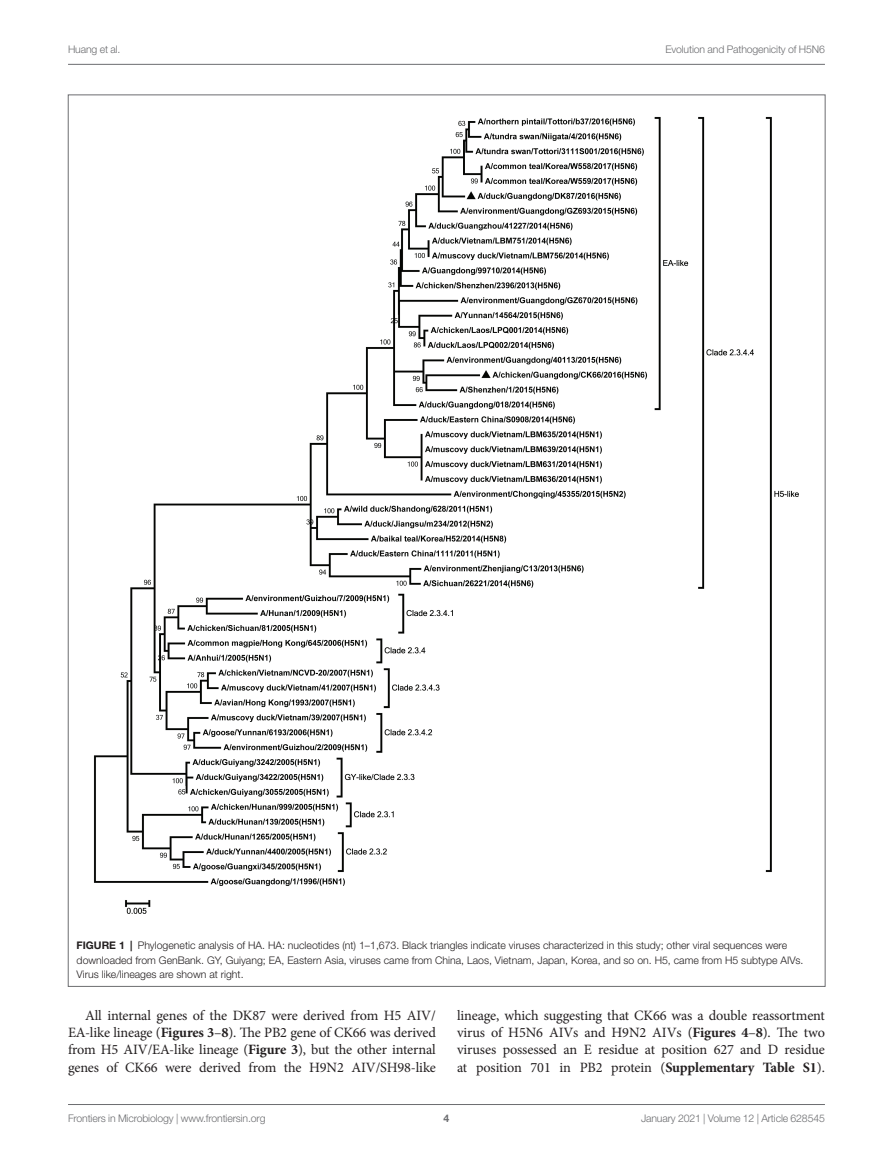
<style>
.page{position:relative;width:893px;height:1170px;background:#fff}
.page>*{position:absolute;margin:0;border:0;box-sizing:border-box;transform-origin:0 0}
.TEXT{font:14.25px/17.2px "Minion Pro";letter-spacing:-.01em;color:#231f20;text-align:justify}
.FIG_LEG{font:300 10.5px/14.2px "Helvetica Neue LT Std";color:#231f20}
.t1{font:300 10.5px "Helvetica Neue LT Std";letter-spacing:-.015em;color:#6c6d70}
.t2{font:700 10.5px "Helvetica Neue LT Std";color:#6c6d70}
.s1{font-weight:700}
</style>
<div class="page">
<hr style="left:68px;top:64px;width:757px;height:1px;background:#6c6d70">
<hr style="left:68px;top:1104px;width:757px;height:1px;background:#6c6d70">
<img style="left:94px;top:116px;width:705px;height:798px">
<p class="t1" style="left:68px;top:42px;width:54px">Huang et al.</p>
<p class="t1" style="left:665px;top:42px;width:161px">Evolution and Pathogenicity of H5N6</p>
<p class="FIG_LEG" style="left:77px;top:938px;width:728px"><span class="s1">FIGURE 1 |</span> Phylogenetic analysis of HA. HA: nucleotides (nt) 1–1,673. Black triangles indicate viruses characterized in this study; other viral sequences were downloaded from GenBank. GY, Guiyang; EA, Eastern Asia, viruses came from China, Laos, Vietnam, Japan, Korea, and so on. H5, came from H5 subtype AIVs.<br>Virus like/lineages are shown at right.</p>
<p class="TEXT" style="left:68px;top:1006px;width:369px;text-indent:17px">All internal genes of the DK87 were derived from H5 AIV/ EA-like lineage (<span class="s1">Figures 3</span>–<span class="s1">8</span>). The PB2 gene of CK66 was derived from H5 AIV/EA-like lineage (<span class="s1">Figure 3</span>), but the other internal genes of CK66 were derived from the H9N2 AIV/SH98-like</p>
<p class="TEXT" style="left:457px;top:1006px;width:369px">lineage, which suggesting that CK66 was a double reassortment virus of H5N6 AIVs and H9N2 AIVs (<span class="s1">Figures 4</span>–<span class="s1">8</span>). The two viruses possessed an E residue at position 627 and D residue at position 701 in PB2 protein (<span class="s1">Supplementary Table S1</span>).</p>
<p class="t1" style="left:68px;top:1111px;width:199px">Frontiers in Microbiology | www.frontiersin.org</p>
<p class="t2" style="left:444px;top:1111px;width:7px">4</p>
<p class="t1" style="left:641px;top:1111px;width:185px">January 2021 | Volume 12 | Article 628545</p>
</div>
